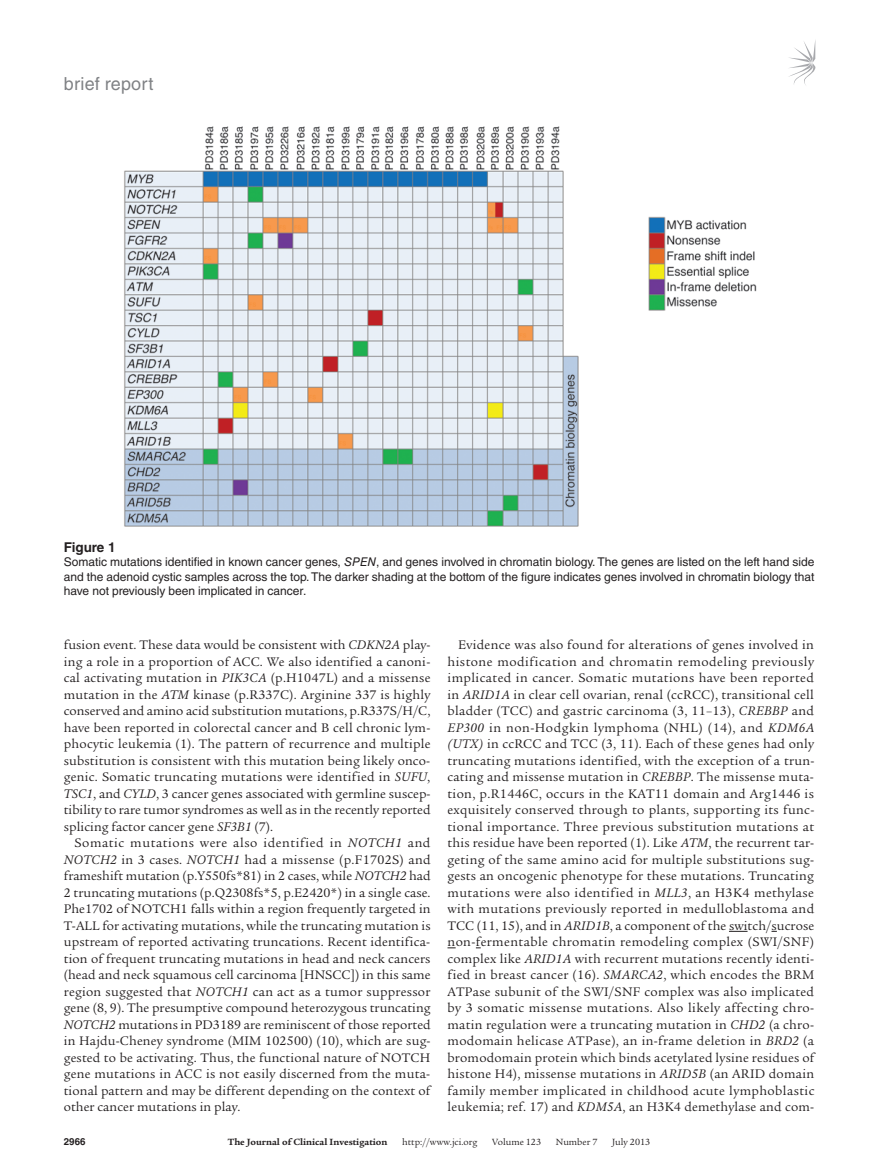
<style>
.page{position:relative;width:878px;height:1175px;background:#fff}
.page>*{position:absolute;margin:0;border:0;box-sizing:border-box;transform-origin:0 0}
.t1{font:18px "Helvetica LT Std";letter-spacing:.01em;color:#808285}
.t2{font:13.5px/16.5px "Legacy Serif Std";letter-spacing:.005em;color:#231f20;text-align:justify}
.t3{font:700 13.5px "Helvetica LT Std";color:#231f20}
.t4{font:12px/14.7px "Helvetica LT Std";color:#231f20;text-align:justify}
.t5{font:9.75px "Legacy Serif Std";color:#231f20}
.t6{font:700 9.75px "Legacy Serif Std";color:#231f20}
.t7{font:700 9.75px "Helvetica LT Std";color:#231f20}
.s1{font-style:italic}
</style>
<div class="page">
<svg style="left:789px;top:42px;width:26px;height:43px"></svg>
<svg style="left:729px;top:931px;width:18px;height:1px"></svg>
<img style="left:124px;top:126px;width:633px;height:401px">
<h1 class="t1" style="left:64px;top:73px;width:91px">brief report</h1>
<p class="t3" style="left:64px;top:538px;width:53px">Figure 1</p>
<p class="t4" style="left:64px;top:554px;width:752px">Somatic mutations identified in known cancer genes, <span class="s1">SPEN</span>, and genes involved in chromatin biology. The genes are listed on the left hand side and the adenoid cystic samples across the top. The darker shading at the bottom of the figure indicates genes involved in chromatin biology that have not previously been implicated in cancer.</p>
<p class="t2" style="left:64px;top:637px;width:368px">fusion event. These data would be consistent with <span class="s1">CDKN2A</span> play&shy;ing a role in a proportion of ACC. We also identified a canoni&shy;cal activating mutation in <span class="s1">PIK3CA</span> (p.H1047L) and a missense mutation in the <span class="s1">ATM</span> kinase (p.R337C). Arginine 337 is highly conserved and amino acid substitution mutations, p.R337S/H/C, have been reported in colorectal cancer and B cell chronic lym&shy;phocytic leukemia (1). The pattern of recurrence and multiple substitution is consistent with this mutation being likely onco&shy;genic. Somatic truncating mutations were identified in <span class="s1">SUFU</span>, <span class="s1">TSC1</span>, and <span class="s1">CYLD</span>, 3 cancer genes associated with germline suscep&shy;tibility to rare tumor syndromes as well as in the recently reported splicing factor cancer gene <span class="s1">SF3B1</span> (7).</p>
<p class="t2" style="left:64px;top:835px;width:368px;text-indent:11px">Somatic mutations were also identified in <span class="s1">NOTCH1</span> and <span class="s1">NOTCH2</span> in 3 cases. <span class="s1">NOTCH1</span> had a missense (p.F1702S) and frameshift mutation (p.Y550fs*81) in 2 cases, while <span class="s1">NOTCH2</span> had 2 truncating mutations (p.Q2308fs*5, p.E2420*) in a single case.<br>Phe1702 of NOTCH1 falls within a region frequently targeted in T-ALL for activating mutations, while the truncating mutation is upstream of reported activating truncations. Recent identifica&shy;tion of frequent truncating mutations in head and neck cancers (head and neck squamous cell carcinoma [HNSCC]) in this same region suggested that <span class="s1">NOTCH1</span> can act as a tumor suppressor gene (8, 9). The presumptive compound heterozygous truncating <span class="s1">NOTCH2</span> mutations in PD3189 are reminiscent of those reported in Hajdu-Cheney syndrome (MIM 102500) (10), which are sug&shy;gested to be activating. Thus, the functional nature of NOTCH gene mutations in ACC is not easily discerned from the muta&shy;tional pattern and may be different depending on the context of other cancer mutations in play.</p>
<p class="t2" style="left:447px;top:637px;width:368px;text-indent:11px">Evidence was also found for alterations of genes involved in histone modification and chromatin remodeling previously implicated in cancer. Somatic mutations have been reported in <span class="s1">ARID1A</span> in clear cell ovarian, renal (ccRCC), transitional cell bladder (TCC) and gastric carcinoma (3, 11–13), <span class="s1">CREBBP</span> and <span class="s1">EP300</span> in non-Hodgkin lymphoma (NHL) (14), and <span class="s1">KDM6A (UTX)</span> in ccRCC and TCC (3, 11). Each of these genes had only truncating mutations identified, with the exception of a trun&shy;cating and missense mutation in <span class="s1">CREBBP</span>. The missense muta&shy;tion, p.R1446C, occurs in the KAT11 domain and Arg1446 is exquisitely conserved through to plants, supporting its func&shy;tional importance. Three previous substitution mutations at this residue have been reported (1). Like <span class="s1">ATM</span>, the recurrent tar&shy;geting of the same amino acid for multiple substitutions sug&shy;gests an oncogenic phenotype for these mutations. Truncating mutations were also identified in <span class="s1">MLL3</span>, an H3K4 methylase with mutations previously reported in medulloblastoma and TCC (11, 15), and in <span class="s1">ARID1B</span>, a component of the switch/sucrose non-fermentable chromatin remodeling complex (SWI/SNF) complex like <span class="s1">ARID1A</span> with recurrent mutations recently identi&shy;fied in breast cancer (16). <span class="s1">SMARCA2</span>, which encodes the BRM ATPase subunit of the SWI/SNF complex was also implicated by 3 somatic missense mutations. Also likely affecting chro&shy;matin regulation were a truncating mutation in <span class="s1">CHD2</span> (a chro&shy;modomain helicase ATPase), an in-frame deletion in <span class="s1">BRD2</span> (a bromodomain protein which binds acetylated lysine residues of histone H4), missense mutations in <span class="s1">ARID5B</span> (an ARID domain family member implicated in childhood acute lymphoblastic leukemia; ref. 17) and <span class="s1">KDM5A</span>, an H3K4 demethylase and com-</p>
<p class="t7" style="left:64px;top:1135px;width:23px">2966</p>
<p class="t6" style="left:228px;top:1135px;width:161px">The Journal of Clinical Investigation</p>
<p class="t5" style="left:402px;top:1136px;width:77px">http://www.jci.org</p>
<p class="t5" style="left:492px;top:1136px;width:50px">Volume 123</p>
<p class="t5" style="left:556px;top:1136px;width:43px">Number 7</p>
<p class="t5" style="left:612px;top:1136px;width:40px">July 2013</p>
</div>
